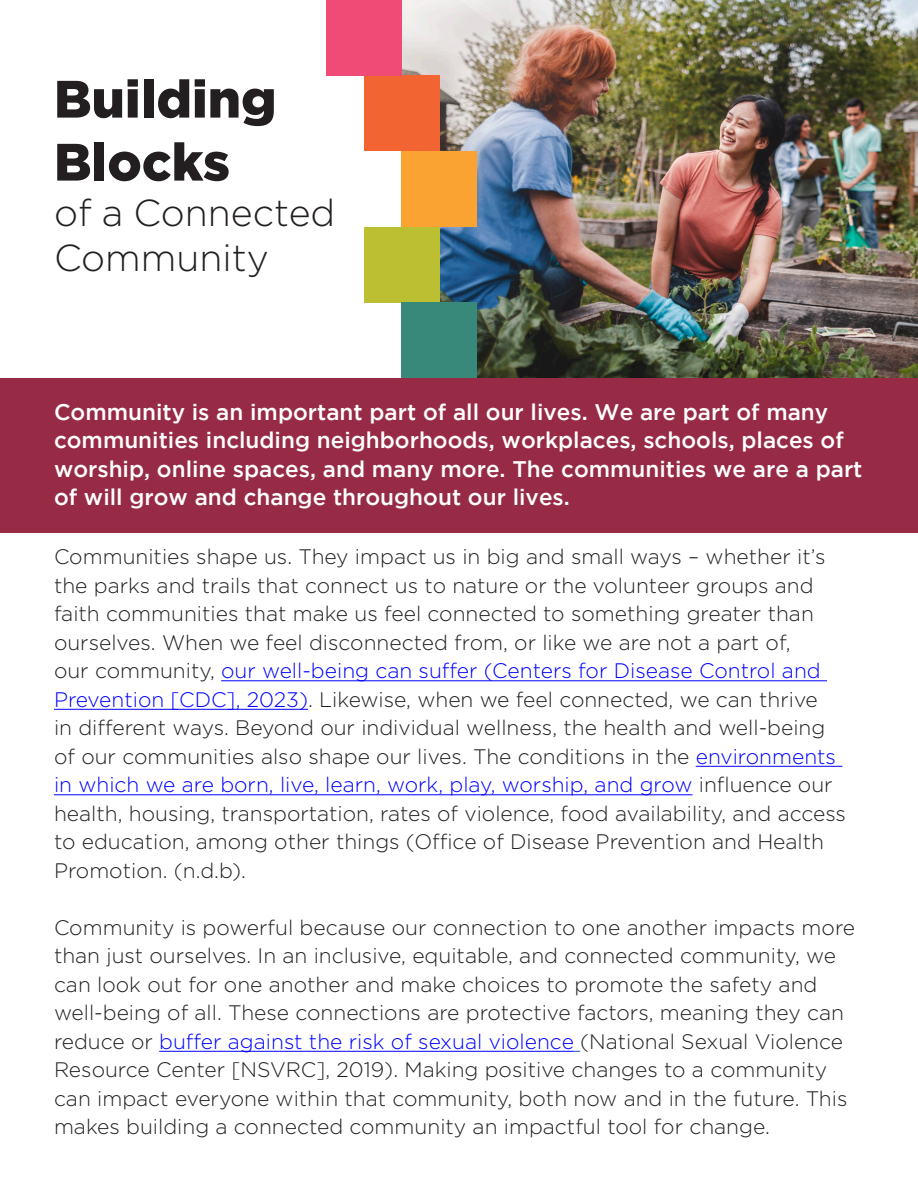
<style>
.page{position:relative;width:918px;height:1188px;background:#fff}
.page>*{position:absolute;margin:0;border:0;box-sizing:border-box;transform-origin:0 0}
.No_Spacing{font:900 52.5px/63px "Gotham";color:#231f20}
.No_Spacing-2{font:300 37.5px/45px "Gotham";color:#231f20}
.t1{font:500 22.5px/28.5px "Gotham";color:#fff}
.t2{font:300 21px/28.5px "Gotham";color:#231f20}
.s1{color:#00f}
</style>
<div class="page">
<div style="left:0;top:378px;width:918px;height:154px;background:#972b45"></div>
<hr style="left:221px;top:681px;width:606px;height:1px;background:#00f">
<hr style="left:54px;top:709px;width:254px;height:1px;background:#00f">
<hr style="left:696px;top:766px;width:146px;height:1px;background:#00f">
<hr style="left:54px;top:795px;width:638px;height:1px;background:#00f">
<hr style="left:159px;top:1051px;width:415px;height:1px;background:#00f">
<img style="left:402px;top:0;width:516px;height:378px">
<div style="left:364px;top:76px;width:75px;height:75px;background:#f26432"></div>
<div style="left:402px;top:151px;width:75px;height:76px;background:#faa332"></div>
<div style="left:364px;top:227px;width:75px;height:75px;background:#bcbf32"></div>
<div style="left:402px;top:302px;width:75px;height:76px;background:#38897a"></div>
<div style="left:326px;top:0;width:76px;height:76px;background:#f04b76"></div>
<p class="No_Spacing" style="left:54px;top:67px;width:224px">Building<br>Blocks</p>
<p class="No_Spacing-2" style="left:54px;top:189px;width:283px">of a Connected<br>Community</p>
<p class="t1" style="left:54px;top:397px;width:810px">Community is an important part of all our lives. We are part of many communities including neighborhoods, workplaces, schools, places of worship, online spaces, and many more. The communities we are a part of will grow and change throughout our lives.</p>
<p class="t2" style="left:54px;top:542px;width:794px">Communities shape us. They impact us in big and small ways – whether it’s the parks and trails that connect us to nature or the volunteer groups and faith communities that make us feel connected to something greater than ourselves. When we feel disconnected from, or like we are not a part of,<br>our community, <span class="s1">our well-being can suffer (Centers for Disease Control and Prevention [CDC], 2023)</span>. Likewise, when we feel connected, we can thrive<br>in different ways. Beyond our individual wellness, the health and well-being of our communities also shape our lives. The conditions in the <span class="s1">environments in which we are born, live, learn, work, play, worship, and grow</span> influence our health, housing, transportation, rates of violence, food availability, and access to education, among other things (Office of Disease Prevention and Health Promotion. (n.d.b).</p>
<p class="t2" style="left:54px;top:913px;width:803px">Community is powerful because our connection to one another impacts more than just ourselves. In an inclusive, equitable, and connected community, we can look out for one another and make choices to promote the safety and well-being of all. These connections are protective factors, meaning they can reduce or <span class="s1">buffer against the risk of sexual violence</span> (National Sexual Violence Resource Center [NSVRC], 2019). Making positive changes to a community can impact everyone within that community, both now and in the future. This makes building a connected community an impactful tool for change.</p>
</div>
